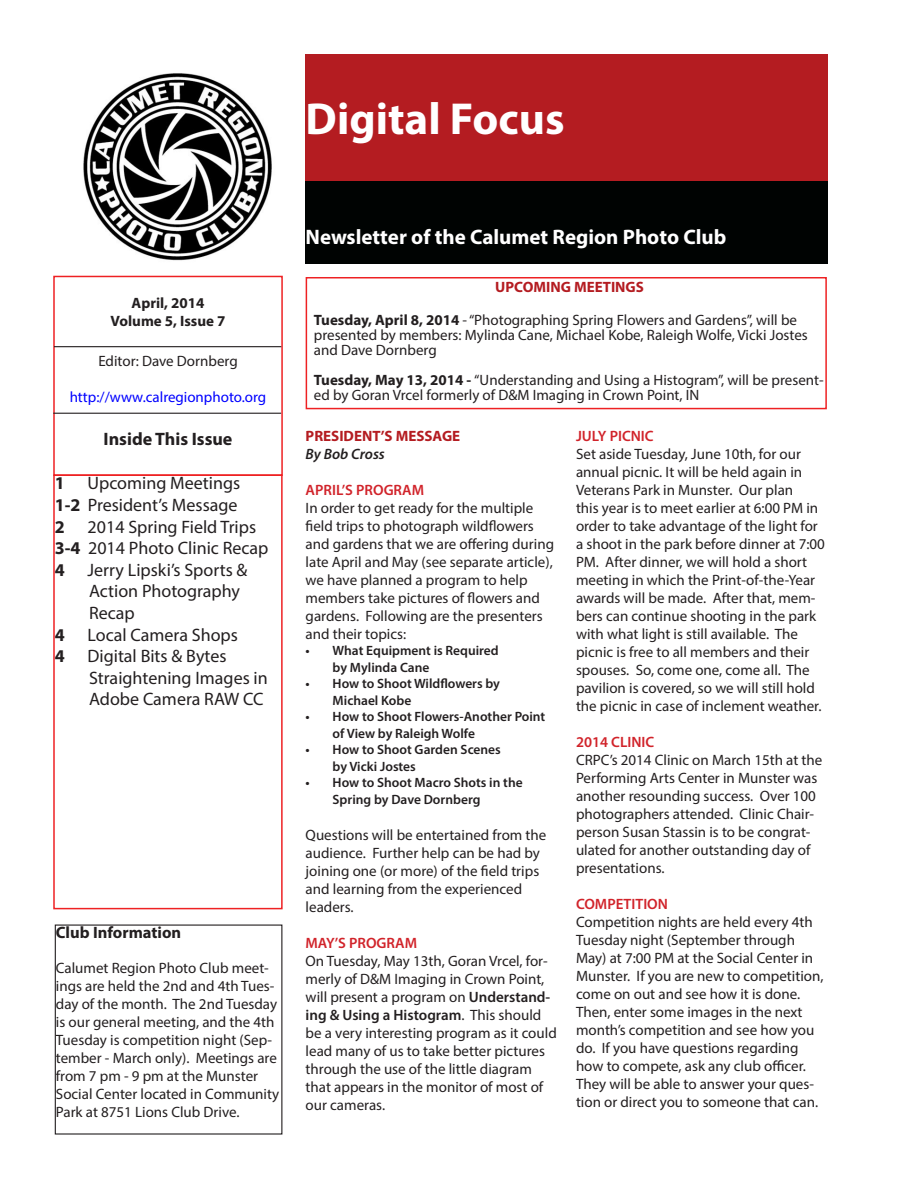
<style>
.page{position:relative;width:918px;height:1188px;background:#fff}
.page>*{position:absolute;margin:0;border:0;box-sizing:border-box;transform-origin:0 0}
.t1{font:700 45px "Myriad Pro";color:#fff}
.t2{font:700 21px "Myriad Pro";color:#fff}
.t3{font:18px "Myriad Pro";color:#231f20}
.t4{font:700 18px "Myriad Pro";color:#231f20}
.t5{font:700 16.5px "Myriad Pro";color:#231f20}
.MeetingBox{font:15px/18px "Myriad Pro";color:#231f20}
.MeetingBox-2{font:600 15px "Myriad Pro";color:#d1232a}
.t6{font:15px "Myriad Pro";color:#00f}
.t7{font:700 15px "Myriad Pro";color:#231f20}
.Headings{font:700 15px "Myriad Pro";color:#b41c21}
.UpcomingHeading{font:700 15px "Myriad Pro";color:#b41c21}
.MeetingBox-3{font:italic 600 15px "Myriad Pro";color:#231f20}
.t8{font:600 13.5px/16.5px "Myriad Pro";color:#231f20}
.s1{font-weight:700}
.s2{font-weight:600}
</style>
<div class="page">
<img style="left:83px;top:73px;width:189px;height:188px">
<div style="left:306px;top:54px;width:522px;height:127px;background:#b41c21"></div>
<div style="left:306px;top:181px;width:522px;height:83px;background:#000302"></div>
<div style="left:53px;top:276px;width:230px;height:200px;border:2px solid #ee2123"></div>
<hr style="left:54px;top:346px;width:227px;height:1px;background:#231f20">
<hr style="left:53px;top:413px;width:228px;height:1px;background:#231f20">
<div style="left:53px;top:474px;width:230px;height:435px;border:2px solid #ee2123"></div>
<div style="left:306px;top:277px;width:521px;height:132px;border:2px solid #ee2123"></div>
<p class="t1" style="left:306px;top:89px;width:260px">Digital Focus</p>
<p class="t7" style="left:132px;top:293px;width:74px">April, 2014</p>
<p class="t7" style="left:111px;top:311px;width:116px">Volume 5, Issue 7</p>
<p class="MeetingBox" style="left:98px;top:352px;width:141px">Editor: Dave Dornberg</p>
<p class="t6" style="left:70px;top:388px;width:198px">http://www.calregionphoto.org</p>
<p class="t4" style="left:104px;top:427px;width:130px">Inside This Issue</p>
<p class="t4" style="left:55px;top:472px;width:11px">1</p>
<p class="t3" style="left:87px;top:472px;width:154px">Upcoming Meetings</p>
<p class="t3" style="left:55px;top:494px;width:184px"><span class="s1">1-2</span> President’s Message</p>
<p class="t4" style="left:55px;top:515px;width:11px">2</p>
<p class="t3" style="left:88px;top:516px;width:170px">2014 Spring Field Trips</p>
<p class="t3" style="left:55px;top:537px;width:215px"><span class="s1">3-4</span> 2014 Photo Clinic Recap</p>
<p class="t4" style="left:55px;top:558px;width:11px">4</p>
<p class="t3" style="left:88px;top:559px;width:161px">Jerry Lipski’s Sports &amp;</p>
<p class="t3" style="left:89px;top:580px;width:152px">Action Photography</p>
<p class="t3" style="left:89px;top:602px;width:47px">Recap</p>
<p class="t4" style="left:55px;top:623px;width:11px">4</p>
<p class="t3" style="left:88px;top:624px;width:152px">Local Camera Shops</p>
<p class="t4" style="left:55px;top:644px;width:11px">4</p>
<p class="t3" style="left:88px;top:645px;width:140px">Digital Bits &amp; Bytes</p>
<p class="t3" style="left:89px;top:667px;width:180px">Straightening Images in</p>
<p class="t3" style="left:89px;top:688px;width:176px">Adobe Camera RAW CC</p>
<p class="t5" style="left:56px;top:922px;width:127px">Club Information</p>
<p class="MeetingBox" style="left:56px;top:958px;width:225px">Calumet Region Photo Club meet&shy;ings are held the 2nd and 4th Tues&shy;day of the month. The 2nd Tuesday is our general meeting, and the 4th<br>Tuesday is competition night (Sep&shy;tember - March only). Meetings are from 7 pm - 9 pm at the Munster<br>Social Center located in Community<br>Park at 8751 Lions Club Drive.</p>
<p class="t2" style="left:306px;top:223px;width:422px">Newsletter of the Calumet Region Photo Club</p>
<p class="UpcomingHeading" style="left:495px;top:277px;width:150px">UPCOMING MEETINGS</p>
<p class="MeetingBox" style="left:314px;top:312px;width:495px;line-height:15px"><span class="s1">Tuesday, April 8, 2014</span> - “Photographing Spring Flowers and Gardens”, will be presented by members: Mylinda Cane, Michael Kobe, Raleigh Wolfe, Vicki Jostes and Dave Dornberg</p>
<p class="MeetingBox" style="left:314px;top:372px;width:511px;line-height:15px"><span class="s1">Tuesday, May 13, 2014 -</span> “Understanding and Using a Histogram”, will be present&shy;ed by Goran Vrcel formerly of D&amp;M Imaging in Crown Point, IN</p>
<p class="Headings" style="left:306px;top:426px;width:156px">PRESIDENT’S MESSAGE</p>
<p class="MeetingBox-3" style="left:306px;top:444px;width:81px">By Bob Cross</p>
<p class="MeetingBox-2" style="left:306px;top:480px;width:120px">APRIL’S PROGRAM</p>
<p class="MeetingBox" style="left:306px;top:498px;width:250px">In order to get ready for the multiple field trips to photograph wildflowers and gardens that we are offering during late April and May (see separate article), we have planned a program to help members take pictures of flowers and gardens. Following are the presenters and their topics:</p>
<p class="t8" style="left:333px;top:642px;width:168px;text-indent:-27px">• What Equipment is Required by Mylinda Cane</p>
<p class="t8" style="left:333px;top:675px;width:169px;text-indent:-27px">• How to Shoot Wildflowers by<br>Michael Kobe</p>
<p class="t8" style="left:333px;top:708px;width:214px;text-indent:-27px">• How to Shoot Flowers-Another Point of View by Raleigh Wolfe</p>
<p class="t8" style="left:333px;top:741px;width:170px;text-indent:-27px">• How to Shoot Garden Scenes by Vicki Jostes</p>
<p class="t8" style="left:333px;top:774px;width:192px;text-indent:-27px">• How to Shoot Macro Shots in the<br>Spring by Dave Dornberg</p>
<p class="MeetingBox" style="left:306px;top:825px;width:242px">Questions will be entertained from the audience. Further help can be had by joining one (or more) of the field trips and learning from the experienced leaders.</p>
<p class="MeetingBox-2" style="left:306px;top:933px;width:113px">MAY’S PROGRAM</p>
<p class="MeetingBox" style="left:306px;top:951px;width:253px">On Tuesday, May 13th, Goran Vrcel, for&shy;merly of D&amp;M Imaging in Crown Point, will present a program on <span class="s2">Understand&shy;ing &amp; Using a Histogram</span>. This should be a very interesting program as it could lead many of us to take better pictures through the use of the little diagram that appears in the monitor of most of our cameras.</p>
<p class="MeetingBox-2" style="left:576px;top:426px;width:79px">JULY PICNIC</p>
<p class="MeetingBox" style="left:576px;top:444px;width:250px">Set aside Tuesday, June 10th, for our annual picnic. It will be held again in Veterans Park in Munster. Our plan<br>this year is to meet earlier at 6:00 PM in order to take advantage of the light for a shoot in the park before dinner at 7:00<br>PM. After dinner, we will hold a short meeting in which the Print-of-the-Year awards will be made. After that, mem&shy;bers can continue shooting in the park with what light is still available. The picnic is free to all members and their spouses. So, come one, come all. The pavilion is covered, so we will still hold the picnic in case of inclement weather.</p>
<p class="MeetingBox-2" style="left:576px;top:732px;width:80px">2014 CLINIC</p>
<p class="MeetingBox" style="left:576px;top:750px;width:248px">CRPC’s 2014 Clinic on March 15th at the Performing Arts Center in Munster was another resounding success. Over 100 photographers attended. Clinic Chair&shy;person Susan Stassin is to be congrat&shy;ulated for another outstanding day of presentations.</p>
<p class="MeetingBox-2" style="left:576px;top:894px;width:94px">COMPETITION</p>
<p class="MeetingBox" style="left:576px;top:912px;width:249px">Competition nights are held every 4th Tuesday night (September through May) at 7:00 PM at the Social Center in Munster. If you are new to competition, come on out and see how it is done.<br>Then, enter some images in the next month’s competition and see how you do. If you have questions regarding how to compete, ask any club officer.<br>They will be able to answer your ques&shy;tion or direct you to someone that can.</p>
</div>
